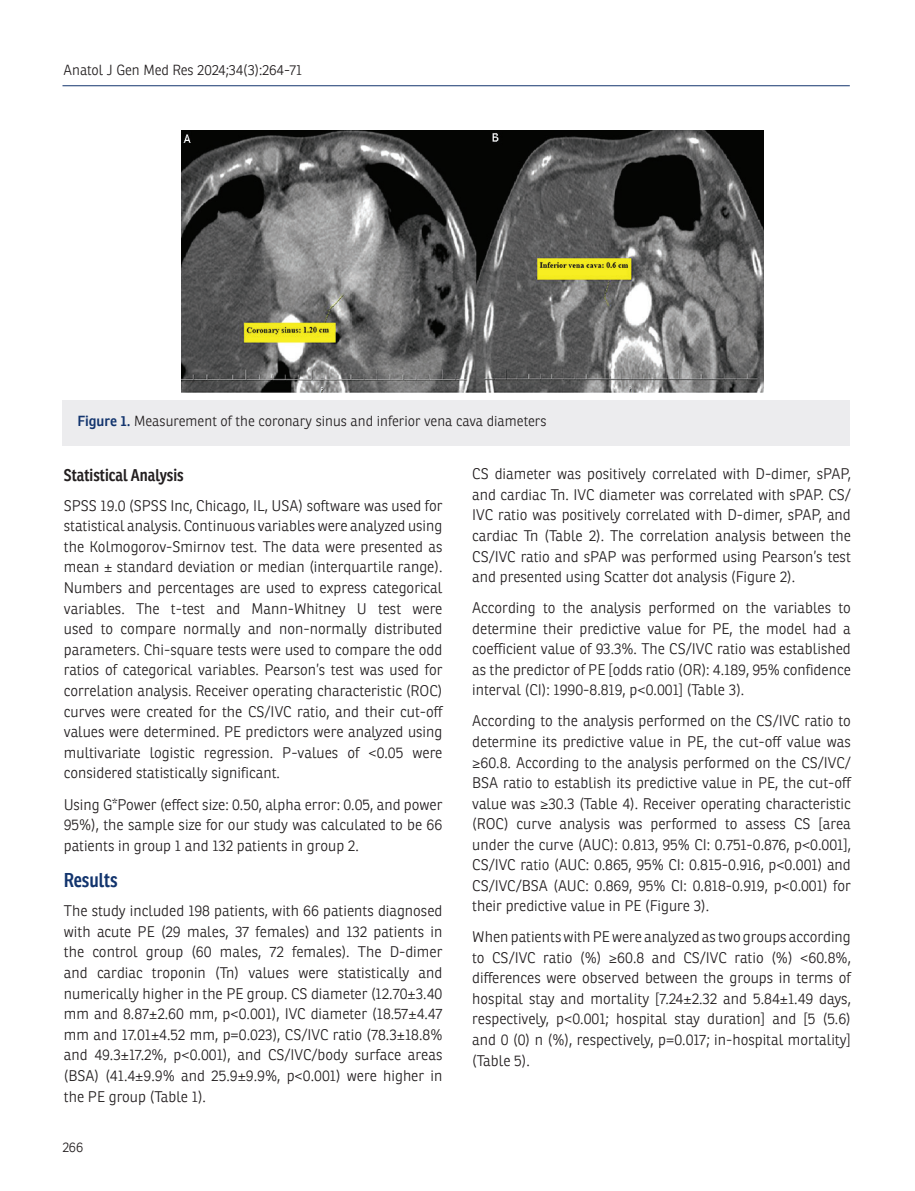
<style>
.page{position:relative;width:915px;height:1191px;background:#fff}
.page>*{position:absolute;margin:0;border:0;box-sizing:border-box;transform-origin:0 0}
.t1{font:600 19.5px "Ronnia Cond";color:#13356e}
.t2{font:600 16.5px "Ronnia Cond";color:#231f20}
.t3{font:300 15px/20.5px "Ronnia";color:#231f20;text-align:justify}
.t4{font:300 14.25px "Ronnia";color:#231f20}
.t5{font:300 13.5px "Ronnia";color:#231f20}
.s1{font-weight:600;color:#13356e}
</style>
<div class="page">
<hr style="left:62px;top:85px;width:787px;height:1px;background:#13356e">
<div style="left:62px;top:400px;width:787px;height:45px;background:#ececee"></div>
<img style="left:181px;top:130px;width:581px;height:263px">
<p class="t4" style="left:64px;top:61px;width:240px">Anatol J Gen Med Res 2024;34(3):264-71</p>
<p class="t4" style="left:77px;top:412px;width:470px"><span class="s1">Figure 1.</span> Measurement of the coronary sinus and inferior vena cava diameters</p>
<p class="t2" style="left:64px;top:465px;width:121px">Statistical Analysis</p>
<p class="t3" style="left:64px;top:495px;width:380px">SPSS 19.0 (SPSS Inc, Chicago, IL, USA) software was used for statistical analysis. Continuous variables were analyzed using the Kolmogorov-Smirnov test. The data were presented as mean ± standard deviation or median (interquartile range).<br>Numbers and percentages are used to express categorical variables. The t-test and Mann-Whitney U test were used to compare normally and non-normally distributed parameters. Chi-square tests were used to compare the odd ratios of categorical variables. Pearson’s test was used for correlation analysis. Receiver operating characteristic (ROC) curves were created for the CS/IVC ratio, and their cut-off values were determined. PE predictors were analyzed using multivariate logistic regression. P-values of &lt;0.05 were considered statistically significant.</p>
<p class="t3" style="left:64px;top:794px;width:380px">Using G*Power (effect size: 0.50, alpha error: 0.05, and power 95%), the sample size for our study was calculated to be 66 patients in group 1 and 132 patients in group 2.</p>
<h1 class="t1" style="left:64px;top:868px;width:55px">Results</h1>
<p class="t3" style="left:64px;top:900px;width:380px">The study included 198 patients, with 66 patients diagnosed with acute PE (29 males, 37 females) and 132 patients in the control group (60 males, 72 females). The D-dimer and cardiac troponin (Tn) values were statistically and numerically higher in the PE group. CS diameter (12.70±3.40 mm and 8.87±2.60 mm, p&lt;0.001), IVC diameter (18.57±4.47 mm and 17.01±4.52 mm, p=0.023), CS/IVC ratio (78.3±18.8% and 49.3±17.2%, p&lt;0.001), and CS/IVC/body surface areas (BSA) (41.4±9.9% and 25.9±9.9%, p&lt;0.001) were higher in the PE group (Table 1).</p>
<p class="t5" style="left:62px;top:1139px;width:22px">266</p>
<p class="t3" style="left:472px;top:464px;width:380px">CS diameter was positively correlated with D-dimer, sPAP, and cardiac Tn. IVC diameter was correlated with sPAP. CS/ IVC ratio was positively correlated with D-dimer, sPAP, and cardiac Tn (Table 2). The correlation analysis between the CS/IVC ratio and sPAP was performed using Pearson’s test and presented using Scatter dot analysis (Figure 2).</p>
<p class="t3" style="left:472px;top:597px;width:380px">According to the analysis performed on the variables to determine their predictive value for PE, the model had a coefficient value of 93.3%. The CS/IVC ratio was established as the predictor of PE [odds ratio (OR): 4.189, 95% confidence interval (CI): 1990-8.819, p&lt;0.001] (Table 3).</p>
<p class="t3" style="left:472px;top:711px;width:380px">According to the analysis performed on the CS/IVC ratio to determine its predictive value in PE, the cut-off value was ≥60.8. According to the analysis performed on the CS/IVC/ BSA ratio to establish its predictive value in PE, the cut-off value was ≥30.3 (Table 4). Receiver operating characteristic (ROC) curve analysis was performed to assess CS [area under the curve (AUC): 0.813, 95% CI: 0.751-0.876, p&lt;0.001], CS/IVC ratio (AUC: 0.865, 95% CI: 0.815-0.916, p&lt;0.001) and CS/IVC/BSA (AUC: 0.869, 95% CI: 0.818-0.919, p&lt;0.001) for their predictive value in PE (Figure 3).</p>
<p class="t3" style="left:472px;top:926px;width:380px">When patients with PE were analyzed as two groups according to CS/IVC ratio (%) ≥60.8 and CS/IVC ratio (%) &lt;60.8%, differences were observed between the groups in terms of hospital stay and mortality [7.24±2.32 and 5.84±1.49 days, respectively, p&lt;0.001; hospital stay duration] and [5 (5.6) and 0 (0) n (%), respectively, p=0.017; in-hospital mortality] (Table 5).</p>
</div>
